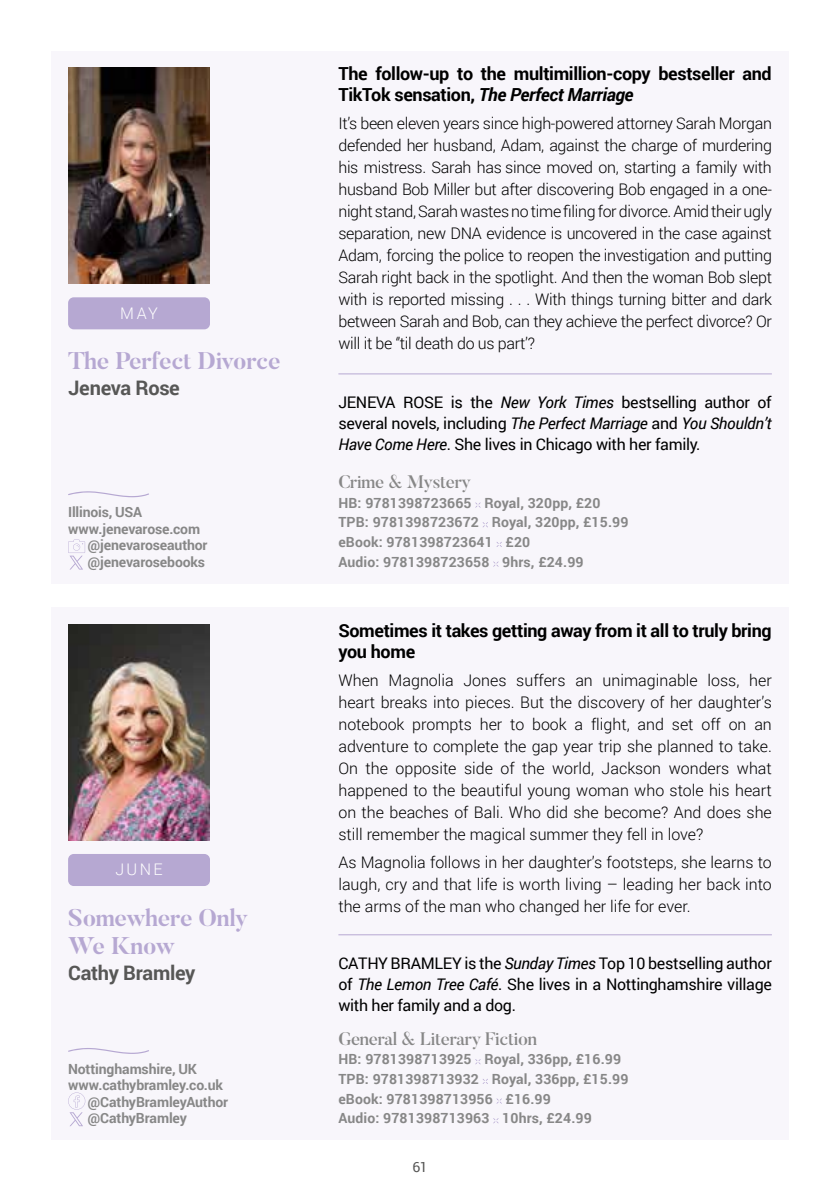
<style>
.page{position:relative;width:840px;height:1191px;background:#fff}
.page>*{position:absolute;margin:0;border:0;box-sizing:border-box;transform-origin:0 0}
.t1{font:700 24px/28.8px "Butler";letter-spacing:-.01em;color:#b6a8d2}
.t2{font:700 20px "Roboto";letter-spacing:-.015em;color:#575756}
.t3{font:700 18px/21px "Roboto";letter-spacing:-.02em;color:#000}
.t4{font:500 18px "Butler";letter-spacing:-.02em;color:#878787}
.t5{font:300 16px/22px "Roboto";color:#000;text-align:justify}
.t6{font:16px/21px "Roboto";letter-spacing:-.02em;color:#000;text-align:justify}
.t7{font:300 16px "Roboto";letter-spacing:.155em;color:#fff}
.t8{font:700 14px/19.6px "Roboto";letter-spacing:.01em;color:#878787}
.t9{font:700 14px "Roboto";letter-spacing:-.01em;color:#878787}
.t10{font:700 14px "Roboto";letter-spacing:-.015em;color:#878787}
.t11{font:14px "Roboto";color:#575756}
.s1{font-style:italic}
</style>
<div class="page">
<div style="left:51px;top:51px;width:737px;height:532px;background:#f8f6fb"></div>
<div style="left:68px;top:297px;width:142px;height:32px;background:#b6a8d2;border-radius:6px"></div>
<img style="left:68px;top:68px;width:142px;height:216px">
<svg style="left:68px;top:491px;width:81px;height:6px"></svg>
<hr style="left:338px;top:373px;width:433px;height:1px;background:#b6a8d2">
<svg style="left:475px;top:502px;width:5px;height:6px"></svg>
<svg style="left:496px;top:542px;width:5px;height:5px"></svg>
<svg style="left:493px;top:561px;width:5px;height:6px"></svg>
<svg style="left:68px;top:539px;width:17px;height:30px"></svg>
<div style="left:51px;top:607px;width:737px;height:533px;background:#f8f6fb"></div>
<div style="left:68px;top:854px;width:142px;height:32px;background:#b6a8d2;border-radius:6px"></div>
<img style="left:68px;top:624px;width:142px;height:216px">
<svg style="left:68px;top:1048px;width:81px;height:6px"></svg>
<hr style="left:338px;top:934px;width:433px;height:1px;background:#b6a8d2">
<svg style="left:475px;top:1059px;width:5px;height:5px"></svg>
<svg style="left:482px;top:1079px;width:5px;height:5px"></svg>
<svg style="left:496px;top:1098px;width:5px;height:5px"></svg>
<svg style="left:493px;top:1118px;width:5px;height:5px"></svg>
<svg style="left:68px;top:1092px;width:17px;height:34px"></svg>
<p class="t7" style="left:120px;top:302px;width:39px">MAY</p>
<h1 class="t1" style="left:68px;top:346px;width:214px">The Perfect Divorce</h1>
<p class="t2" style="left:68px;top:373px;width:113px">Jeneva Rose</p>
<p class="t10" style="left:68px;top:502px;width:76px">Illinois, USA</p>
<p class="t9" style="left:68px;top:519px;width:133px">www.jenevarose.com</p>
<p class="t9" style="left:88px;top:535px;width:121px">@jenevaroseauthor</p>
<p class="t9" style="left:88px;top:552px;width:118px">@jenevarosebooks</p>
<p class="t7" style="left:115px;top:858px;width:49px">JUNE</p>
<h1 class="t1" style="left:68px;top:903px;width:181px">Somewhere Only<br>We Know</h1>
<p class="t2" style="left:68px;top:958px;width:129px">Cathy Bramley</p>
<p class="t9" style="left:68px;top:1059px;width:130px">Nottinghamshire, UK</p>
<p class="t9" style="left:68px;top:1075px;width:156px">www.cathybramley.co.uk</p>
<p class="t9" style="left:88px;top:1092px;width:142px">@CathyBramleyAuthor</p>
<p class="t9" style="left:88px;top:1108px;width:100px">@CathyBramley</p>
<p class="t3" style="left:338px;top:63px;width:434px">The follow-up to the multimillion-copy bestseller and<br>TikTok sensation, <span class="s1">The Perfect Marriage</span></p>
<p class="t5" style="left:338px;top:112px;width:435px">It’s been eleven years since high-powered attorney Sarah Morgan defended her husband, Adam, against the charge of murdering his mistress. Sarah has since moved on, starting a family with husband Bob Miller but after discovering Bob engaged in a one&shy;night stand, Sarah wastes no time filing for divorce. Amid their ugly separation, new DNA evidence is uncovered in the case against Adam, forcing the police to reopen the investigation and putting Sarah right back in the spotlight. And then the woman Bob slept with is reported missing . . . With things turning bitter and dark between Sarah and Bob, can they achieve the perfect divorce? Or will it be ‘’til death do us part’?</p>
<p class="t6" style="left:338px;top:391px;width:434px">JENEVA ROSE is the <span class="s1">New York Times</span> bestselling author of several novels, including <span class="s1">The Perfect Marriage</span> and <span class="s1">You Shouldn’t Have Come Here</span>. She lives in Chicago with her family.</p>
<p class="t4" style="left:338px;top:470px;width:134px">Crime &amp; Mystery</p>
<p class="t8" style="left:338px;top:492px;width:291px">HB: 9781398723665 Royal, 320pp, £20<br>TPB: 9781398723672 Royal, 320pp, £15.99 eBook: 9781398723641 £20<br>Audio: 9781398723658 9hrs, £24.99</p>
<p class="t3" style="left:338px;top:619px;width:434px">Sometimes it takes getting away from it all to truly bring you home</p>
<p class="t5" style="left:338px;top:668px;width:435px">When Magnolia Jones suffers an unimaginable loss, her heart breaks into pieces. But the discovery of her daughter’s notebook prompts her to book a flight, and set off on an adventure to complete the gap year trip she planned to take.<br>On the opposite side of the world, Jackson wonders what happened to the beautiful young woman who stole his heart on the beaches of Bali. Who did she become? And does she still remember the magical summer they fell in love?</p>
<p class="t5" style="left:338px;top:850px;width:434px">As Magnolia follows in her daughter’s footsteps, she learns to laugh, cry and that life is worth living – leading her back into the arms of the man who changed her life for ever.</p>
<p class="t6" style="left:338px;top:952px;width:435px">CATHY BRAMLEY is the <span class="s1">Sunday Times</span> Top 10 bestselling author of <span class="s1">The Lemon Tree Café</span>. She lives in a Nottinghamshire village with her family and a dog.</p>
<p class="t4" style="left:338px;top:1027px;width:200px">General &amp; Literary Fiction</p>
<p class="t8" style="left:338px;top:1049px;width:291px">HB: 9781398713925 Royal, 336pp, £16.99<br>TPB: 9781398713932 Royal, 336pp, £15.99 eBook: 9781398713956 £16.99<br>Audio: 9781398713963 10hrs, £24.99</p>
<p class="t11" style="left:412px;top:1156px;width:17px">61</p>
</div>
